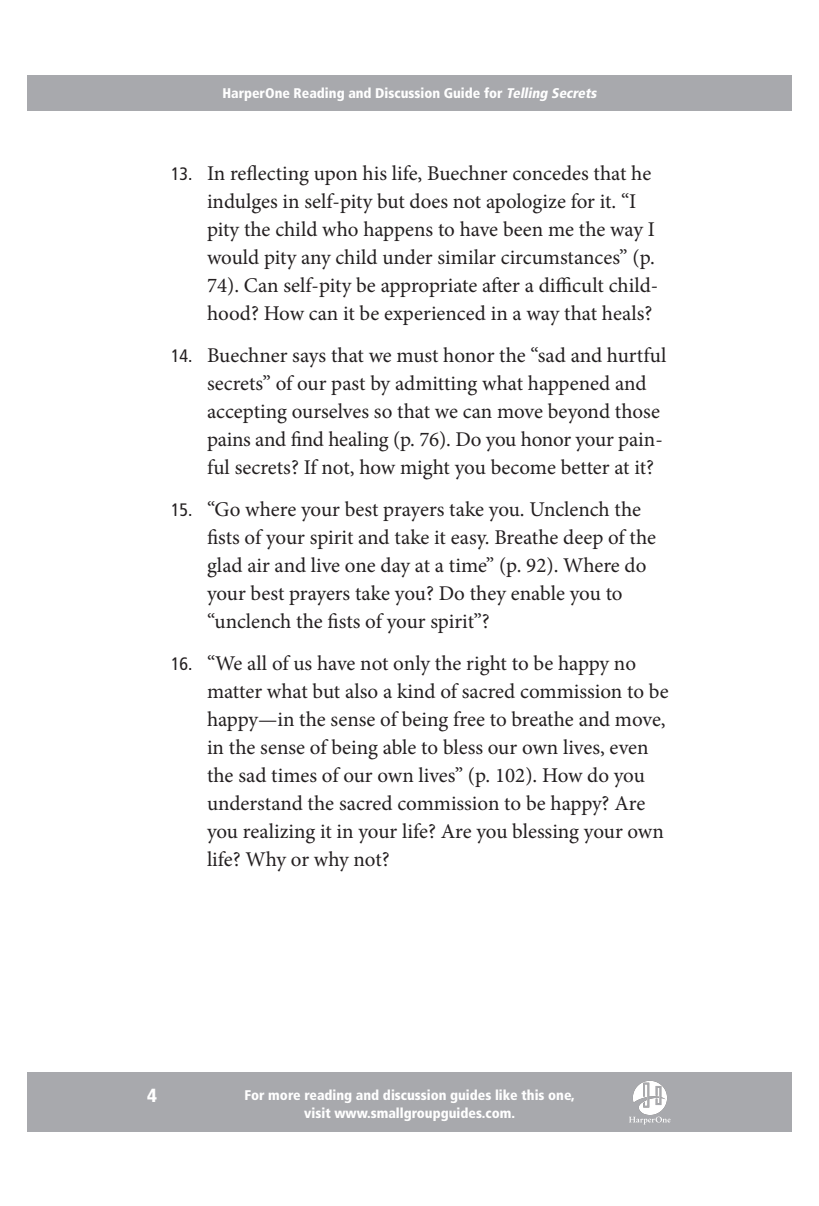
<style>
.page{position:relative;width:819px;height:1206px;background:#fff}
.page>*{position:absolute;margin:0;border:0;box-sizing:border-box;transform-origin:0 0}
.t1{font:21px/28px "Minion Pro";letter-spacing:-.005em;color:#231f20}
.t2{font:900 condensed 19px "Frutiger";color:#fff}
.t3{font:900 condensed 14px/18px "Frutiger";color:#fff;text-align:center}
.s1{font-style:italic}
.s2{font-family:"Frutiger";font-stretch:condensed;font-size:18px}
</style>
<div class="page">
<div style="left:27px;top:1073px;width:765px;height:59px;background:#a8a9ad"></div>
<div style="left:27px;top:75px;width:765px;height:36px;background:#a8a9ad"></div>
<svg style="left:629px;top:1117px;width:42px;height:8px"></svg>
<img style="left:633px;top:1081px;width:34px;height:34px">
<p class="t3" style="left:222px;top:84px;width:379px">HarperOne Reading and Discussion Guide for <span class="s1">Telling Secrets</span></p>
<p class="t1" style="left:207px;top:160px;width:453px;text-indent:-36px"><span class="s2">13.</span> In reflecting upon his life, Buechner concedes that he indulges in self-pity but does not apologize for it. “I pity the child who happens to have been me the way I would pity any child under similar circumstances” (p.<br>74). Can self-pity be appropriate after a difficult child&shy;hood? How can it be experienced in a way that heals?</p>
<p class="t1" style="left:207px;top:342px;width:461px;text-indent:-36px"><span class="s2">14.</span> Buechner says that we must honor the “sad and hurtful secrets” of our past by admitting what happened and accepting ourselves so that we can move beyond those pains and find healing (p. 76). Do you honor your pain&shy;ful secrets? If not, how might you become better at it?</p>
<p class="t1" style="left:207px;top:496px;width:451px;text-indent:-36px"><span class="s2">15.</span> “Go where your best prayers take you. Unclench the fists of your spirit and take it easy. Breathe deep of the glad air and live one day at a time” (p. 92). Where do your best prayers take you? Do they enable you to “unclench the fists of your spirit”?</p>
<p class="t1" style="left:207px;top:650px;width:463px;text-indent:-36px"><span class="s2">16.</span> “We all of us have not only the right to be happy no matter what but also a kind of sacred commission to be happy—in the sense of being free to breathe and move, in the sense of being able to bless our own lives, even the sad times of our own lives” (p. 102). How do you understand the sacred commission to be happy? Are you realizing it in your life? Are you blessing your own life? Why or why not?</p>
<p class="t2" style="left:147px;top:1084px;width:11px">4</p>
<p class="t3" style="left:245px;top:1086px;width:332px">For more reading and discussion guides like this one, visit www.smallgroupguides.com.</p>
</div>
